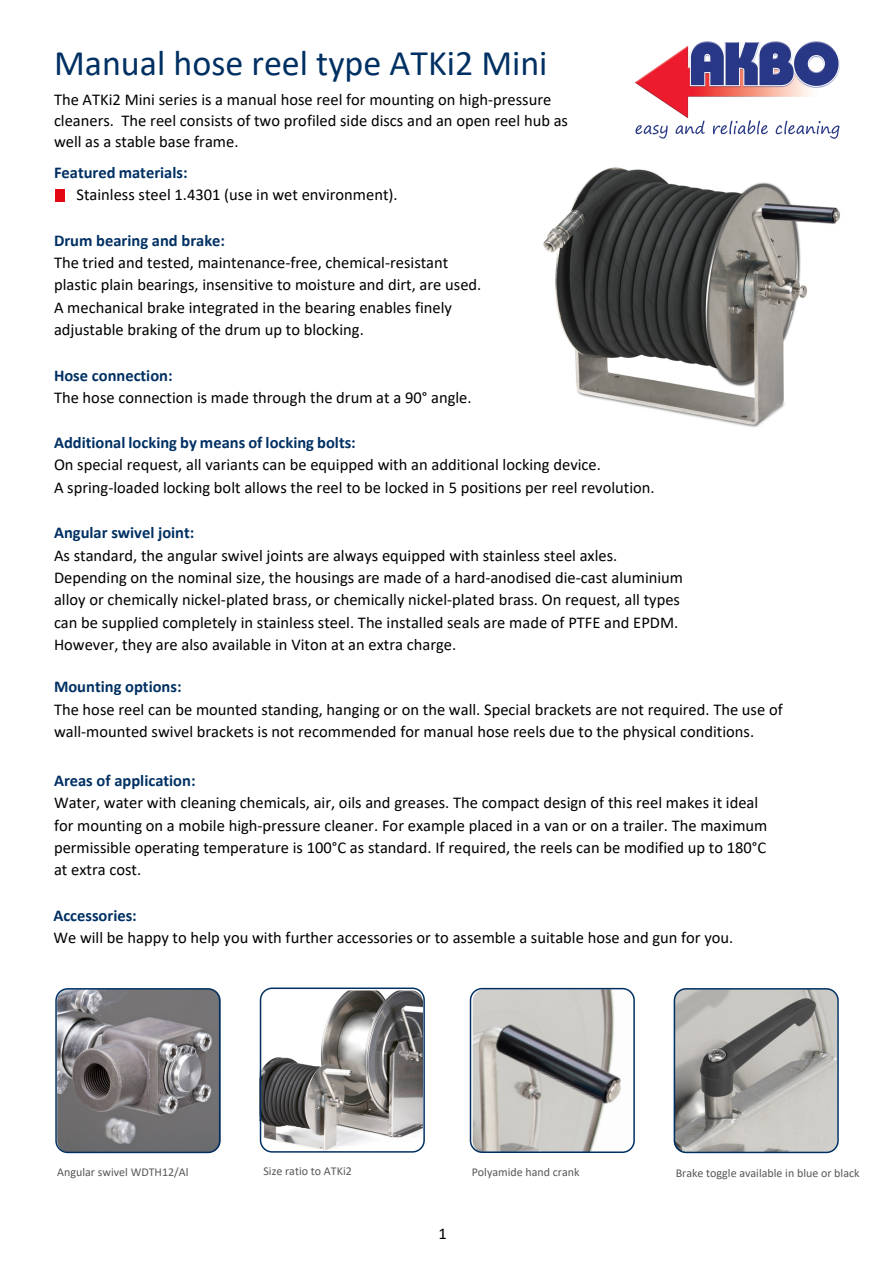
<style>
.page{position:relative;width:893px;height:1263px;background:#fff}
.page>*{position:absolute;margin:0;border:0;box-sizing:border-box;transform-origin:0 0}
.t1{font:36px "Calibri";color:#003063}
.t2{font:16.5px/22.5px "Calibri";color:#000}
.t3{font:700 16.5px "Calibri";color:#003063}
.t4{font:12px "Calibri";color:#575756}
</style>
<div class="page">
<img style="left:543px;top:167px;width:297px;height:260px">
<div style="left:55px;top:189px;width:9px;height:13px;background:#e30613"></div>
<img style="left:58px;top:989px;width:163px;height:163px">
<div style="left:55px;top:988px;width:165px;height:165px;border:2px solid #003063;border-radius:12px"></div>
<img style="left:259px;top:990px;width:163px;height:163px">
<div style="left:260px;top:987px;width:165px;height:165px;border:2px solid #003063;border-radius:12px"></div>
<img style="left:674px;top:989px;width:162px;height:163px">
<div style="left:674px;top:988px;width:165px;height:165px;border:2px solid #003063;border-radius:12px"></div>
<img style="left:473px;top:989px;width:159px;height:164px">
<div style="left:470px;top:988px;width:165px;height:165px;border:2px solid #003063;border-radius:12px"></div>
<img style="left:634px;top:41px;width:206px;height:98px">
<h1 class="t1" style="left:54px;top:38px;width:495px">Manual hose reel type ATKi2 Mini</h1>
<p class="t2" style="left:54px;top:88px;width:516px;line-height:21px">The ATKi2 Mini series is a manual hose reel for mounting on high-pressure cleaners. The reel consists of two profiled side discs and an open reel hub as well as a stable base frame.</p>
<p class="t3" style="left:54px;top:161px;width:135px">Featured materials:</p>
<p class="t2" style="left:77px;top:183px;width:323px">Stainless steel 1.4301 (use in wet environment).</p>
<p class="t3" style="left:54px;top:228px;width:173px">Drum bearing and brake:</p>
<p class="t2" style="left:54px;top:251px;width:429px">The tried and tested, maintenance-free, chemical-resistant plastic plain bearings, insensitive to moisture and dirt, are used.<br>A mechanical brake integrated in the bearing enables finely adjustable braking of the drum up to blocking.</p>
<p class="t3" style="left:54px;top:363px;width:120px">Hose connection:</p>
<p class="t2" style="left:54px;top:386px;width:419px">The hose connection is made through the drum at a 90° angle.</p>
<p class="t3" style="left:54px;top:431px;width:303px">Additional locking by means of locking bolts:</p>
<p class="t2" style="left:54px;top:453px;width:602px">On special request, all variants can be equipped with an additional locking device.<br>A spring-loaded locking bolt allows the reel to be locked in 5 positions per reel revolution.</p>
<p class="t3" style="left:54px;top:521px;width:142px">Angular swivel joint:</p>
<p class="t2" style="left:54px;top:543px;width:631px">As standard, the angular swivel joints are always equipped with stainless steel axles.<br>Depending on the nominal size, the housings are made of a hard-anodised die-cast aluminium alloy or chemically nickel-plated brass, or chemically nickel-plated brass. On request, all types can be supplied completely in stainless steel. The installed seals are made of PTFE and EPDM.<br>However, they are also available in Viton at an extra charge.</p>
<p class="t3" style="left:54px;top:675px;width:129px">Mounting options:</p>
<p class="t2" style="left:54px;top:698px;width:730px">The hose reel can be mounted standing, hanging or on the wall. Special brackets are not required. The use of wall-mounted swivel brackets is not recommended for manual hose reels due to the physical conditions.</p>
<p class="t3" style="left:54px;top:768px;width:143px">Areas of application:</p>
<p class="t2" style="left:54px;top:791px;width:715px">Water, water with cleaning chemicals, air, oils and greases. The compact design of this reel makes it ideal for mounting on a mobile high-pressure cleaner. For example placed in a van or on a trailer. The maximum permissible operating temperature is 100°C as standard. If required, the reels can be modified up to 180°C at extra cost.</p>
<p class="t3" style="left:53px;top:903px;width:85px">Accessories:</p>
<p class="t2" style="left:53px;top:926px;width:682px">We will be happy to help you with further accessories or to assemble a suitable hose and gun for you.</p>
<p class="t4" style="left:57px;top:1163px;width:133px">Angular swivel WDTH12/Al</p>
<p class="t4" style="left:263px;top:1163px;width:90px">Size ratio to ATKi2</p>
<p class="t4" style="left:472px;top:1164px;width:109px">Polyamide hand crank</p>
<p class="t4" style="left:676px;top:1164px;width:185px">Brake toggle available in blue or black</p>
<p class="t2" style="left:439px;top:1222px;width:10px">1</p>
</div>
